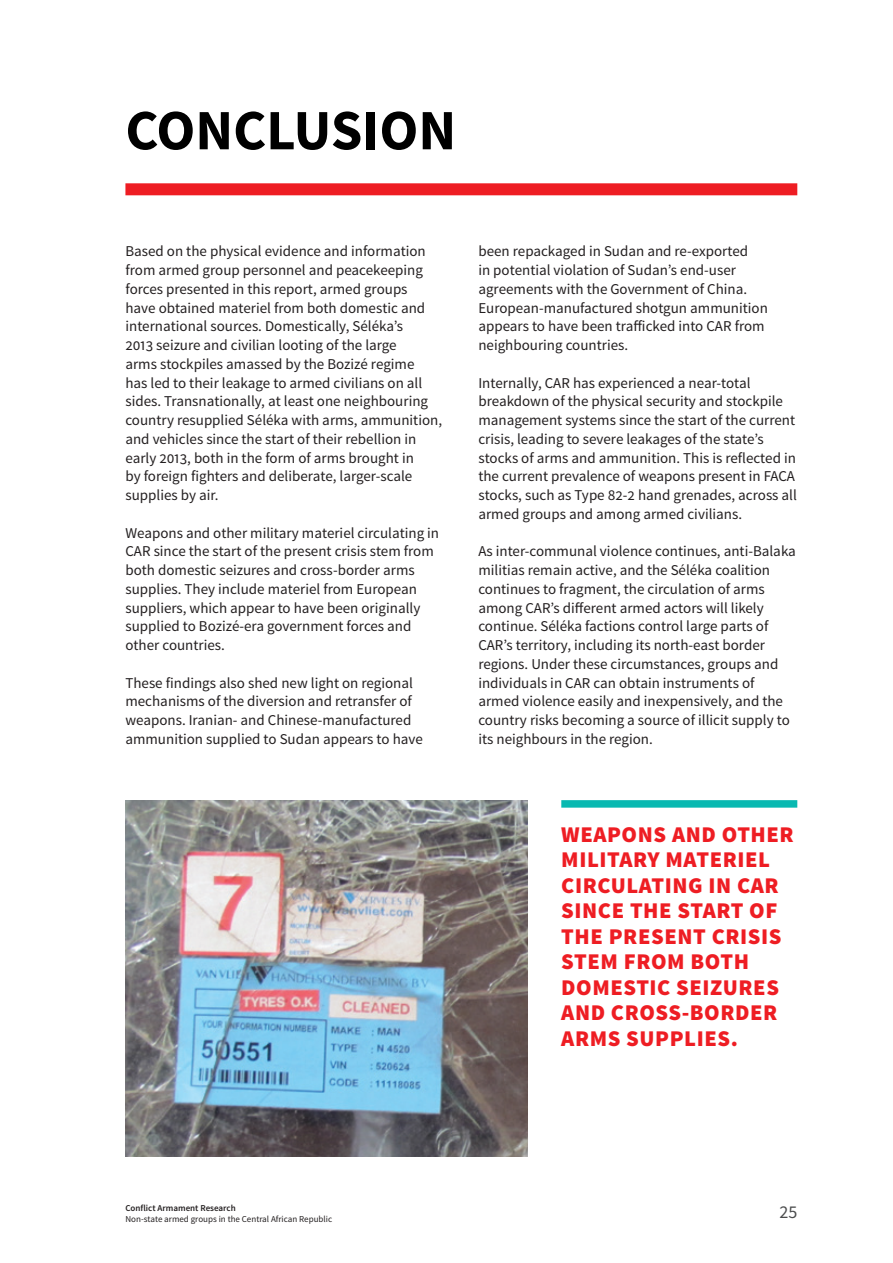
<style>
.page{position:relative;width:893px;height:1263px;background:#fff}
.page>*{position:absolute;margin:0;border:0;box-sizing:border-box;transform-origin:0 0}
.t1{font:700 57px "Source Sans Pro";color:#000}
.t2{font:900 22.5px/25.5px "Source Sans Pro";letter-spacing:.025em;color:#ee1d23}
.t3{font:18px "Source Sans Pro";color:#4b4c4d}
.t4{font:15px/18.8px "Source Sans Pro";color:#231f20}
.t5{font:9px "Source Sans Pro";color:#231f20}
.t6{font:600 9px "Source Sans Pro";color:#231f20}
</style>
<div class="page">
<div style="left:125px;top:183px;width:672px;height:12px;background:#ee1d23"></div>
<div style="left:561px;top:800px;width:236px;height:8px;background:#08b9b1"></div>
<img style="left:125px;top:800px;width:402px;height:356px">
<h1 class="t1" style="left:125px;top:94px;width:332px">CONCLUSION</h1>
<p class="t4" style="left:125px;top:242px;width:318px">Based on the physical evidence and information from armed group personnel and peacekeeping forces presented in this report, armed groups<br>have obtained materiel from both domestic and international sources. Domestically, Séléka’s<br>2013 seizure and civilian looting of the large<br>arms stockpiles amassed by the Bozizé regime<br>has led to their leakage to armed civilians on all sides. Transnationally, at least one neighbouring country resupplied Séléka with arms, ammunition, and vehicles since the start of their rebellion in early 2013, both in the form of arms brought in<br>by foreign fighters and deliberate, larger-scale supplies by air.</p>
<p class="t4" style="left:125px;top:523px;width:315px">Weapons and other military materiel circulating in CAR since the start of the present crisis stem from both domestic seizures and cross-border arms supplies. They include materiel from European suppliers, which appear to have been originally supplied to Bozizé-era government forces and other countries.</p>
<p class="t4" style="left:125px;top:673px;width:299px">These findings also shed new light on regional mechanisms of the diversion and retransfer of weapons. Iranian- and Chinese-manufactured ammunition supplied to Sudan appears to have</p>
<p class="t4" style="left:478px;top:242px;width:291px">been repackaged in Sudan and re-exported<br>in potential violation of Sudan’s end-user agreements with the Government of China.<br>European-manufactured shotgun ammunition appears to have been trafficked into CAR from neighbouring countries.</p>
<p class="t4" style="left:478px;top:373px;width:320px">Internally, CAR has experienced a near-total breakdown of the physical security and stockpile management systems since the start of the current crisis, leading to severe leakages of the state’s stocks of arms and ammunition. This is reflected in the current prevalence of weapons present in FACA stocks, such as Type 82-2 hand grenades, across all armed groups and among armed civilians.</p>
<p class="t4" style="left:478px;top:542px;width:319px">As inter-communal violence continues, anti-Balaka militias remain active, and the Séléka coalition continues to fragment, the circulation of arms among CAR’s different armed actors will likely continue. Séléka factions control large parts of CAR’s territory, including its north-east border regions. Under these circumstances, groups and individuals in CAR can obtain instruments of armed violence easily and inexpensively, and the country risks becoming a source of illicit supply to its neighbours in the region.</p>
<h2 class="t2" style="left:561px;top:822px;width:234px">WEAPONS AND OTHER<br>MILITARY MATERIEL<br>CIRCULATING IN CAR<br>SINCE THE START OF<br>THE PRESENT CRISIS<br>STEM FROM BOTH<br>DOMESTIC SEIZURES<br>AND CROSS-BORDER<br>ARMS SUPPLIES.</h2>
<p class="t6" style="left:125px;top:1202px;width:112px">Conflict Armament Research</p>
<p class="t5" style="left:125px;top:1213px;width:208px">Non-state armed groups in the Central African Republic</p>
<p class="t3" style="left:779px;top:1201px;width:19px">25</p>
</div>
